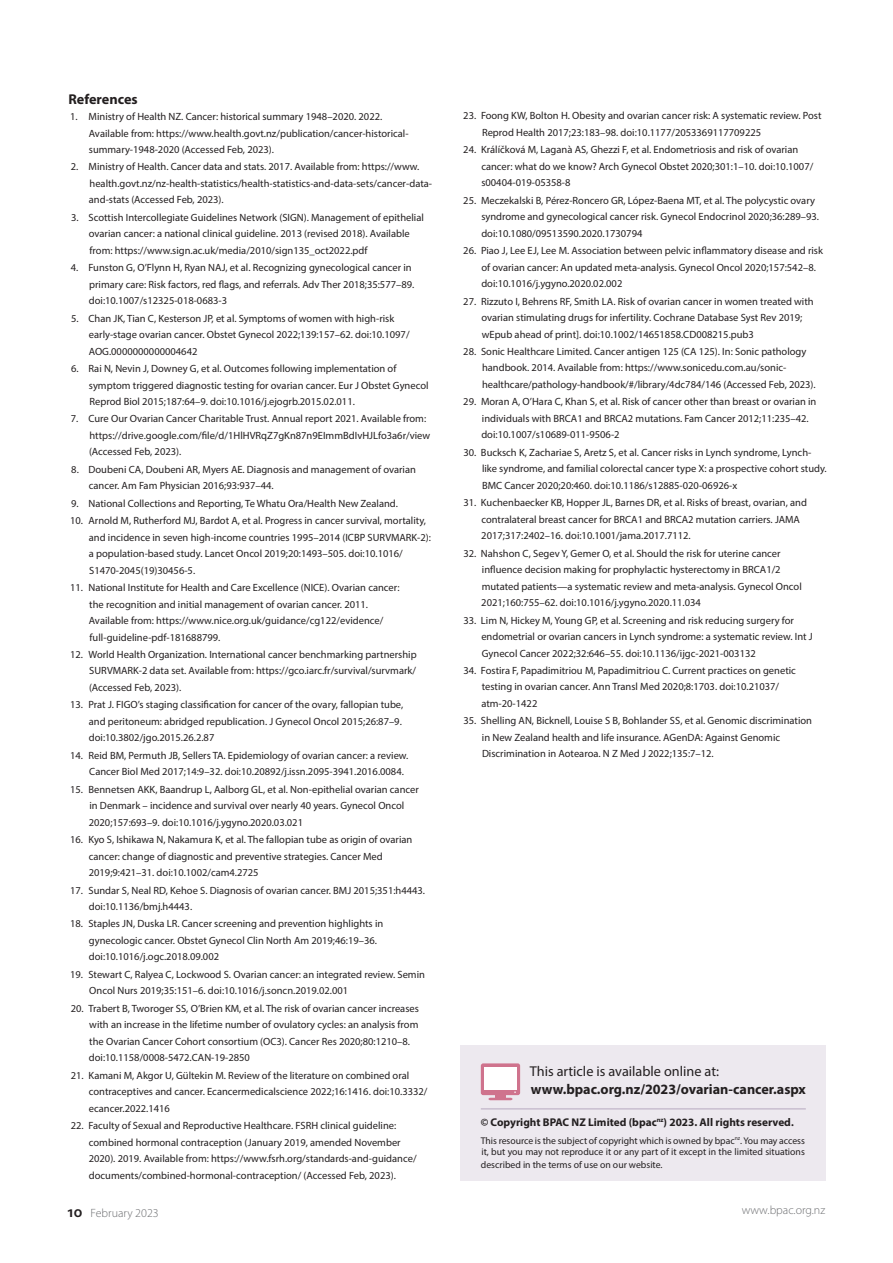
<style>
.page{position:relative;width:893px;height:1263px;background:#fff}
.page>*{position:absolute;margin:0;border:0;box-sizing:border-box;transform-origin:0 0}
.Body{font:700 14.25px "Myriad Pro";color:#231f20}
.Body_Line_Space{font:14.25px "Myriad Pro";color:#231f20}
.C_head{font:700 14.25px "Myriad Pro";color:#231f20}
.t1{font:300 12px "Myriad Pro";color:#6c6d70}
.Body-2{font:700 11.25px "Myriad Pro";color:#231f20}
.Indented_Ref{font:10.5px/16.5px "Myriad Pro";color:#231f20}
.Body-3{font:9.75px/12.1px "Myriad Pro";color:#231f20;text-align:justify}
.s1{font-size:10.5px}
.s2{font-weight:600;font-size:15.75px;color:#231f20}
</style>
<div class="page">
<div style="left:460px;top:1045px;width:365px;height:135px;background:#ede9ef"></div>
<div style="left:481px;top:1063px;width:39px;height:32px;background:#cf738d;border-radius:2px"></div>
<div style="left:484px;top:1067px;width:32px;height:23px;background:#fff"></div>
<svg style="left:488px;top:1091px;width:28px;height:9px"></svg>
<hr style="left:481px;top:1108px;width:325px;height:1px;background:#c8becf">
<p class="C_head" style="left:68px;top:89px;width:71px">References</p>
<p class="Indented_Ref" style="left:89px;top:108px;width:321px;text-indent:-19px">1. Ministry of Health NZ. Cancer: historical summary 1948–2020. 2022.<br>Available from: https://www.health.govt.nz/publication/cancer-historical&shy;summary-1948-2020 (Accessed Feb, 2023).</p>
<p class="Indented_Ref" style="left:89px;top:158px;width:345px;text-indent:-18px">2. Ministry of Health. Cancer data and stats. 2017. Available from: https://www. health.govt.nz/nz-health-statistics/health-statistics-and-data-sets/cancer-data&shy;and-stats (Accessed Feb, 2023).</p>
<p class="Indented_Ref" style="left:89px;top:209px;width:337px;text-indent:-18px">3. Scottish Intercollegiate Guidelines Network (SIGN). Management of epithelial ovarian cancer: a national clinical guideline. 2013 (revised 2018). Available from: https://www.sign.ac.uk/media/2010/sign135_oct2022.pdf</p>
<p class="Indented_Ref" style="left:89px;top:259px;width:327px;text-indent:-18px">4. Funston G, O’Flynn H, Ryan NAJ, et al. Recognizing gynecological cancer in primary care: Risk factors, red flags, and referrals. Adv Ther 2018;35:577–89. doi:10.1007/s12325-018-0683-3</p>
<p class="Indented_Ref" style="left:89px;top:310px;width:322px;text-indent:-18px">5. Chan JK, Tian C, Kesterson JP, et al. Symptoms of women with high-risk early-stage ovarian cancer. Obstet Gynecol 2022;139:157–62. doi:10.1097/<br>AOG.0000000000004642</p>
<p class="Indented_Ref" style="left:89px;top:360px;width:341px;text-indent:-18px">6. Rai N, Nevin J, Downey G, et al. Outcomes following implementation of symptom triggered diagnostic testing for ovarian cancer. Eur J Obstet Gynecol<br>Reprod Biol 2015;187:64–9. doi:10.1016/j.ejogrb.2015.02.011.</p>
<p class="Indented_Ref" style="left:89px;top:410px;width:343px;text-indent:-18px">7. Cure Our Ovarian Cancer Charitable Trust. Annual report 2021. Available from: https://drive.google.com/file/d/1HlHVRqZ7gKn87n9EImmBdIvHJLfo3a6r/view (Accessed Feb, 2023).</p>
<p class="Indented_Ref" style="left:89px;top:461px;width:329px;text-indent:-18px">8. Doubeni CA, Doubeni AR, Myers AE. Diagnosis and management of ovarian cancer. Am Fam Physician 2016;93:937–44.</p>
<p class="Indented_Ref" style="left:71px;top:495px;width:328px">9. National Collections and Reporting, Te Whatu Ora/Health New Zealand.</p>
<p class="Indented_Ref" style="left:89px;top:512px;width:343px;text-indent:-19px">10. Arnold M, Rutherford MJ, Bardot A, et al. Progress in cancer survival, mortality, and incidence in seven high-income countries 1995–2014 (ICBP SURVMARK-2): a population-based study. Lancet Oncol 2019;20:1493–505. doi:10.1016/ S1470-2045(19)30456-5.</p>
<p class="Indented_Ref" style="left:89px;top:579px;width:312px;text-indent:-19px">11. National Institute for Health and Care Excellence (NICE). Ovarian cancer: the recognition and initial management of ovarian cancer. 2011.<br>Available from: https://www.nice.org.uk/guidance/cg122/evidence/ full-guideline-pdf-181688799.</p>
<p class="Indented_Ref" style="left:89px;top:646px;width:329px;text-align:justify;text-indent:-19px">12. World Health Organization. International cancer benchmarking partnership SURVMARK-2 data set. Available from: https://gco.iarc.fr/survival/survmark/ (Accessed Feb, 2023).</p>
<p class="Indented_Ref" style="left:89px;top:696px;width:316px;text-indent:-19px">13. Prat J. FIGO’s staging classification for cancer of the ovary, fallopian tube, and peritoneum: abridged republication. J Gynecol Oncol 2015;26:87–9. doi:10.3802/jgo.2015.26.2.87</p>
<p class="Indented_Ref" style="left:89px;top:747px;width:321px;text-indent:-19px">14. Reid BM, Permuth JB, Sellers TA. Epidemiology of ovarian cancer: a review.<br>Cancer Biol Med 2017;14:9–32. doi:10.20892/j.issn.2095-3941.2016.0084.</p>
<p class="Indented_Ref" style="left:89px;top:781px;width:332px;text-indent:-19px">15. Bennetsen AKK, Baandrup L, Aalborg GL, et al. Non-epithelial ovarian cancer in Denmark – incidence and survival over nearly 40 years. Gynecol Oncol<br>2020;157:693–9. doi:10.1016/j.ygyno.2020.03.021</p>
<p class="Indented_Ref" style="left:89px;top:831px;width:325px;text-indent:-19px">16. Kyo S, Ishikawa N, Nakamura K, et al. The fallopian tube as origin of ovarian cancer: change of diagnostic and preventive strategies. Cancer Med<br>2019;9:421–31. doi:10.1002/cam4.2725</p>
<p class="Indented_Ref" style="left:89px;top:881px;width:338px;text-indent:-19px">17. Sundar S, Neal RD, Kehoe S. Diagnosis of ovarian cancer. BMJ 2015;351:h4443. doi:10.1136/bmj.h4443.</p>
<p class="Indented_Ref" style="left:89px;top:915px;width:296px;text-indent:-19px">18. Staples JN, Duska LR. Cancer screening and prevention highlights in gynecologic cancer. Obstet Gynecol Clin North Am 2019;46:19–36. doi:10.1016/j.ogc.2018.09.002</p>
<p class="Indented_Ref" style="left:89px;top:966px;width:337px;text-indent:-19px">19. Stewart C, Ralyea C, Lockwood S. Ovarian cancer: an integrated review. Semin<br>Oncol Nurs 2019;35:151–6. doi:10.1016/j.soncn.2019.02.001</p>
<p class="Indented_Ref" style="left:89px;top:1000px;width:332px;text-indent:-18px">20. Trabert B, Tworoger SS, O’Brien KM, et al. The risk of ovarian cancer increases with an increase in the lifetime number of ovulatory cycles: an analysis from the Ovarian Cancer Cohort consortium (OC3). Cancer Res 2020;80:1210–8. doi:10.1158/0008-5472.CAN-19-2850</p>
<p class="Indented_Ref" style="left:89px;top:1067px;width:340px;text-indent:-18px">21. Kamani M, Akgor U, Gültekin M. Review of the literature on combined oral contraceptives and cancer. Ecancermedicalscience 2022;16:1416. doi:10.3332/ ecancer.2022.1416</p>
<p class="Indented_Ref" style="left:89px;top:1117px;width:329px;text-indent:-18px">22. Faculty of Sexual and Reproductive Healthcare. FSRH clinical guideline: combined hormonal contraception (January 2019, amended November 2020). 2019. Available from: https://www.fsrh.org/standards-and-guidance/ documents/combined-hormonal-contraception/ (Accessed Feb, 2023).</p>
<p class="Indented_Ref" style="left:482px;top:108px;width:341px;text-indent:-19px">23. Foong KW, Bolton H. Obesity and ovarian cancer risk: A systematic review. Post<br>Reprod Health 2017;23:183–98. doi:10.1177/2053369117709225</p>
<p class="Indented_Ref" style="left:481px;top:141px;width:333px;text-indent:-18px">24. Králíčková M, Laganà AS, Ghezzi F, et al. Endometriosis and risk of ovarian cancer: what do we know? Arch Gynecol Obstet 2020;301:1–10. doi:10.1007/ s00404-019-05358-8</p>
<p class="Indented_Ref" style="left:481px;top:192px;width:339px;text-indent:-18px">25. Meczekalski B, Pérez-Roncero GR, López-Baena MT, et al. The polycystic ovary syndrome and gynecological cancer risk. Gynecol Endocrinol 2020;36:289–93. doi:10.1080/09513590.2020.1730794</p>
<p class="Indented_Ref" style="left:481px;top:242px;width:343px;text-indent:-18px">26. Piao J, Lee EJ, Lee M. Association between pelvic inflammatory disease and risk of ovarian cancer: An updated meta-analysis. Gynecol Oncol 2020;157:542–8. doi:10.1016/j.ygyno.2020.02.002</p>
<p class="Indented_Ref" style="left:481px;top:293px;width:334px;text-indent:-18px">27. Rizzuto I, Behrens RF, Smith LA. Risk of ovarian cancer in women treated with ovarian stimulating drugs for infertility. Cochrane Database Syst Rev 2019; wEpub ahead of print]. doi:10.1002/14651858.CD008215.pub3</p>
<p class="Indented_Ref" style="left:482px;top:343px;width:335px;text-indent:-19px">28. Sonic Healthcare Limited. Cancer antigen 125 (CA 125). In: Sonic pathology handbook. 2014. Available from: https://www.sonicedu.com.au/sonic&shy;healthcare/pathology-handbook/#/library/4dc784/146 (Accessed Feb, 2023).</p>
<p class="Indented_Ref" style="left:481px;top:393px;width:337px;text-indent:-18px">29. Moran A, O’Hara C, Khan S, et al. Risk of cancer other than breast or ovarian in individuals with BRCA1 and BRCA2 mutations. Fam Cancer 2012;11:235–42. doi:10.1007/s10689-011-9506-2</p>
<p class="Indented_Ref" style="left:482px;top:444px;width:346px;text-indent:-18px">30. Bucksch K, Zachariae S, Aretz S, et al. Cancer risks in Lynch syndrome, Lynch&shy;like syndrome, and familial colorectal cancer type X: a prospective cohort study.<br>BMC Cancer 2020;20:460. doi:10.1186/s12885-020-06926-x</p>
<p class="Indented_Ref" style="left:481px;top:494px;width:327px;text-indent:-18px">31. Kuchenbaecker KB, Hopper JL, Barnes DR, et al. Risks of breast, ovarian, and contralateral breast cancer for BRCA1 and BRCA2 mutation carriers. JAMA<br>2017;317:2402–16. doi:10.1001/jama.2017.7112.</p>
<p class="Indented_Ref" style="left:481px;top:545px;width:322px;text-indent:-18px">32. Nahshon C, Segev Y, Gemer O, et al. Should the risk for uterine cancer influence decision making for prophylactic hysterectomy in BRCA1/2 mutated patients—a systematic review and meta-analysis. Gynecol Oncol 2021;160:755–62. doi:10.1016/j.ygyno.2020.11.034</p>
<p class="Indented_Ref" style="left:481px;top:612px;width:333px;text-indent:-18px">33. Lim N, Hickey M, Young GP, et al. Screening and risk reducing surgery for endometrial or ovarian cancers in Lynch syndrome: a systematic review. Int J<br>Gynecol Cancer 2022;32:646–55. doi:10.1136/ijgc-2021-003132</p>
<p class="Indented_Ref" style="left:481px;top:662px;width:316px;text-indent:-18px">34. Fostira F, Papadimitriou M, Papadimitriou C. Current practices on genetic testing in ovarian cancer. Ann Transl Med 2020;8:1703. doi:10.21037/ atm-20-1422</p>
<p class="Indented_Ref" style="left:482px;top:712px;width:332px;text-indent:-18px">35. Shelling AN, Bicknell, Louise S B, Bohlander SS, et al. Genomic discrimination in New Zealand health and life insurance. AGenDA: Against Genomic<br>Discrimination in Aotearoa. N Z Med J 2022;135:7–12.</p>
<p class="Body_Line_Space" style="left:530px;top:1062px;width:191px">This article is available online at:</p>
<p class="Body" style="left:531px;top:1080px;width:276px">www.bpac.org.nz/2023/ovarian-cancer.aspx</p>
<p class="Body-2" style="left:481px;top:1115px;width:315px">© Copyright BPAC NZ Limited (bpac<sup>nz</sup>) 2023. All rights reserved<span class="s1">.</span></p>
<p class="Body-3" style="left:481px;top:1134px;width:326px">This resource is the subject of copyright which is owned by bpac<sup>nz</sup>. You may access it, but you may not reproduce it or any part of it except in the limited situations described in the terms of use on our website.</p>
<p class="t1" style="left:68px;top:1206px;width:93px"><span class="s2">10</span> February 2023</p>
<p class="t1" style="left:742px;top:1202px;width:85px">www.bpac.org.nz</p>
</div>
